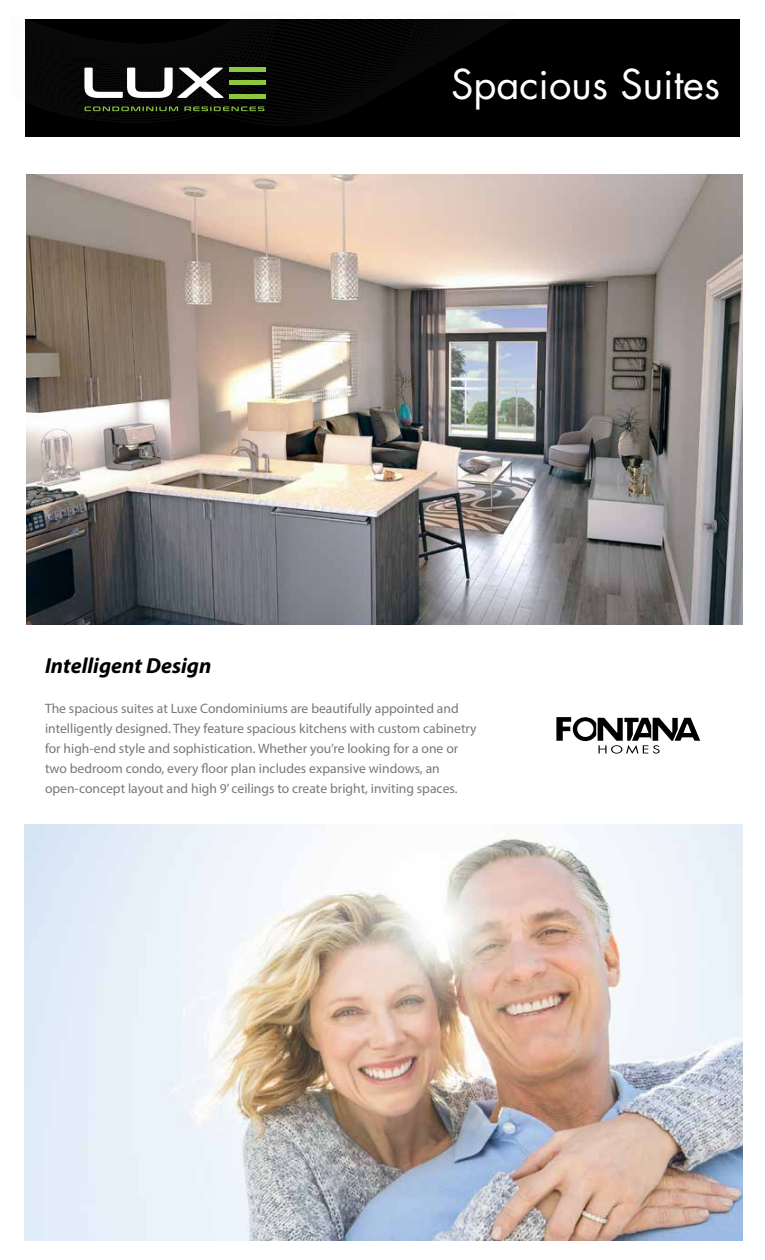
<style>
.page{position:relative;width:765px;height:1260px;background:#fff}
.page>*{position:absolute;margin:0;border:0;box-sizing:border-box;transform-origin:0 0}
.t1{font:40px "Futura";color:#fff}
.t2{font:italic 700 21.88px "Myriad Pro";color:#000}
.t3{font:13.62px/20px "Myriad Pro";color:#77787b}
</style>
<div class="page">
<div style="left:25px;top:20px;width:715px;height:117px;background:#000"></div>
<svg style="left:25px;top:19px;width:490px;height:93px"></svg>
<svg style="left:556px;top:717px;width:144px;height:37px"></svg>
<img style="left:27px;top:175px;width:715px;height:450px">
<img style="left:25px;top:824px;width:717px;height:416px">
<h1 class="t1" style="left:451px;top:57px;width:270px">Spacious Suites</h1>
<h2 class="t2" style="left:45px;top:651px;width:168px">Intelligent Design</h2>
<p class="t3" style="left:45px;top:698px;width:433px">The spacious suites at Luxe Condominiums are beautifully appointed and intelligently designed. They feature spacious kitchens with custom cabinetry for high-end style and sophistication. Whether you’re looking for a one or two bedroom condo, every floor plan includes expansive windows, an open-concept layout and high 9’ ceilings to create bright, inviting spaces.</p>
</div>
